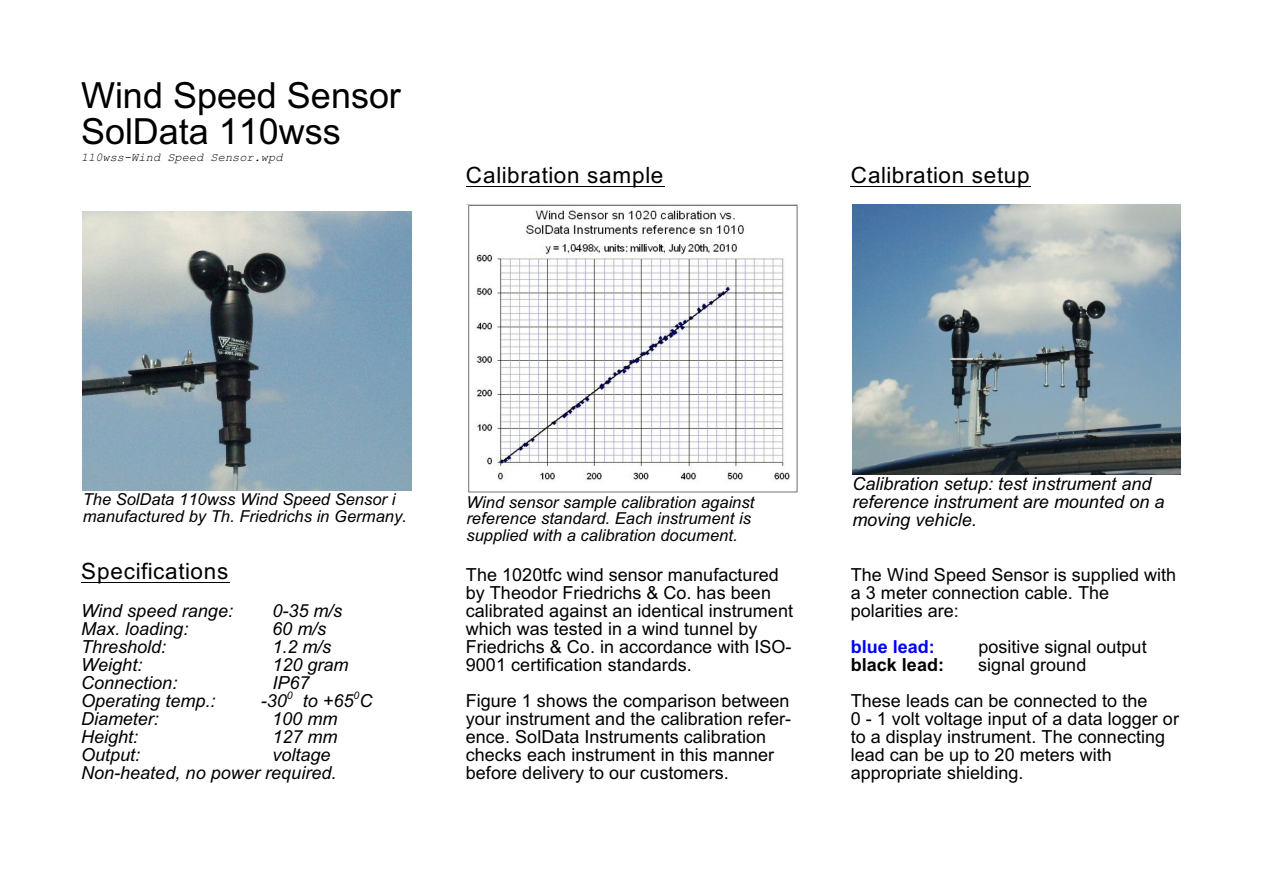
<style>
.page{position:relative;width:1263px;height:893px;background:#fff}
.page>*{position:absolute;margin:0;border:0;box-sizing:border-box;transform-origin:0 0}
.t1{font:36px/36px "Arial";color:#000}
.t2{font:22.5px "Arial";letter-spacing:.03em;color:#000}
.t3{font:18px/18px "Arial";color:#000}
.t4{font:italic 18px/18px "Arial";color:#000}
.t5{font:700 18px "Arial";color:#000}
.t6{font:700 18px "Arial";color:#00f}
.t7{font:italic 16.5px/16.5px "Arial";color:#000}
.t8{font:italic 12px "Courier New";color:#000}
.t9{font:italic 10.5px "Arial";color:#000}
</style>
<div class="page">
<img style="left:83px;top:211px;width:329px;height:280px">
<hr style="left:81px;top:581px;width:148px;height:1px;background:#000">
<hr style="left:466px;top:185px;width:199px;height:1px;background:#000">
<hr style="left:851px;top:185px;width:180px;height:1px;background:#000">
<img style="left:466px;top:204px;width:331px;height:289px">
<img style="left:852px;top:204px;width:328px;height:270px">
<h1 class="t1" style="left:81px;top:81px;width:321px">Wind Speed Sensor<br>SolData 110wss</h1>
<p class="t8" style="left:81px;top:153px;width:203px">110wss-Wind Speed Sensor.wpd</p>
<p class="t2" style="left:466px;top:167px;width:199px">Calibration sample</p>
<p class="t2" style="left:851px;top:167px;width:180px">Calibration setup</p>
<p class="t7" style="left:83px;top:493px;width:325px">The SolData 110wss Wind Speed Sensor i manufactured by Th. Friedrichs in Germany.</p>
<p class="t2" style="left:81px;top:563px;width:149px">Specifications</p>
<p class="t4" style="left:81px;top:603px;width:153px">Wind speed range:</p>
<p class="t4" style="left:272px;top:603px;width:71px">0-35 m/s</p>
<p class="t4" style="left:81px;top:621px;width:109px">Max. loading:</p>
<p class="t4" style="left:272px;top:621px;width:55px">60 m/s</p>
<p class="t4" style="left:81px;top:639px;width:87px">Threshold:</p>
<p class="t4" style="left:272px;top:639px;width:60px">1.2 m/s</p>
<p class="t4" style="left:81px;top:657px;width:63px">Weight:</p>
<p class="t4" style="left:272px;top:657px;width:78px">120 gram</p>
<p class="t4" style="left:81px;top:675px;width:98px">Connection:</p>
<p class="t4" style="left:272px;top:675px;width:39px">IP67</p>
<p class="t4" style="left:81px;top:693px;width:136px">Operating temp.:</p>
<p class="t4" style="left:261px;top:693px;width:113px">-30 to +65 C</p>
<p class="t9" style="left:287px;top:691px;width:7px">0</p>
<p class="t9" style="left:353px;top:691px;width:7px">0</p>
<p class="t4" style="left:81px;top:711px;width:79px">Diameter:</p>
<p class="t4" style="left:272px;top:711px;width:67px">100 mm</p>
<p class="t4" style="left:81px;top:729px;width:59px">Height:</p>
<p class="t4" style="left:272px;top:729px;width:67px">127 mm</p>
<p class="t4" style="left:81px;top:747px;width:61px">Output:</p>
<p class="t4" style="left:81px;top:747px;width:257px;text-indent:191px">voltage<br>Non-heated, no power required.</p>
<p class="t7" style="left:466px;top:495px;width:289px">Wind sensor sample calibration against reference standard. Each instrument is supplied with a calibration document.</p>
<p class="t3" style="left:466px;top:567px;width:329px">The 1020tfc wind sensor manufactured by Theodor Friedrichs &amp; Co. has been calibrated against an identical instrument which was tested in a wind tunnel by Friedrichs &amp; Co. in accordance with ISO-9001 certification standards.</p>
<p class="t3" style="left:466px;top:693px;width:327px">Figure 1 shows the comparison between your instrument and the calibration refer&shy;ence. SolData Instruments calibration checks each instrument in this manner before delivery to our customers.</p>
<p class="t4" style="left:852px;top:477px;width:313px">Calibration setup: test instrument and reference instrument are mounted on a moving vehicle.</p>
<p class="t3" style="left:851px;top:567px;width:327px">The Wind Speed Sensor is supplied with a 3 meter connection cable. The polarities are:</p>
<p class="t6" style="left:851px;top:639px;width:86px">blue lead:</p>
<p class="t3" style="left:978px;top:639px;width:170px">positive signal output</p>
<p class="t5" style="left:851px;top:657px;width:95px">black lead:</p>
<p class="t3" style="left:851px;top:648px;width:298px;line-height:36px;text-indent:128px">signal ground<br>These leads can be connected to the</p>
<p class="t3" style="left:851px;top:711px;width:330px">0 - 1 volt voltage input of a data logger or to a display instrument. The connecting lead can be up to 20 meters with appropriate shielding.</p>
</div>
